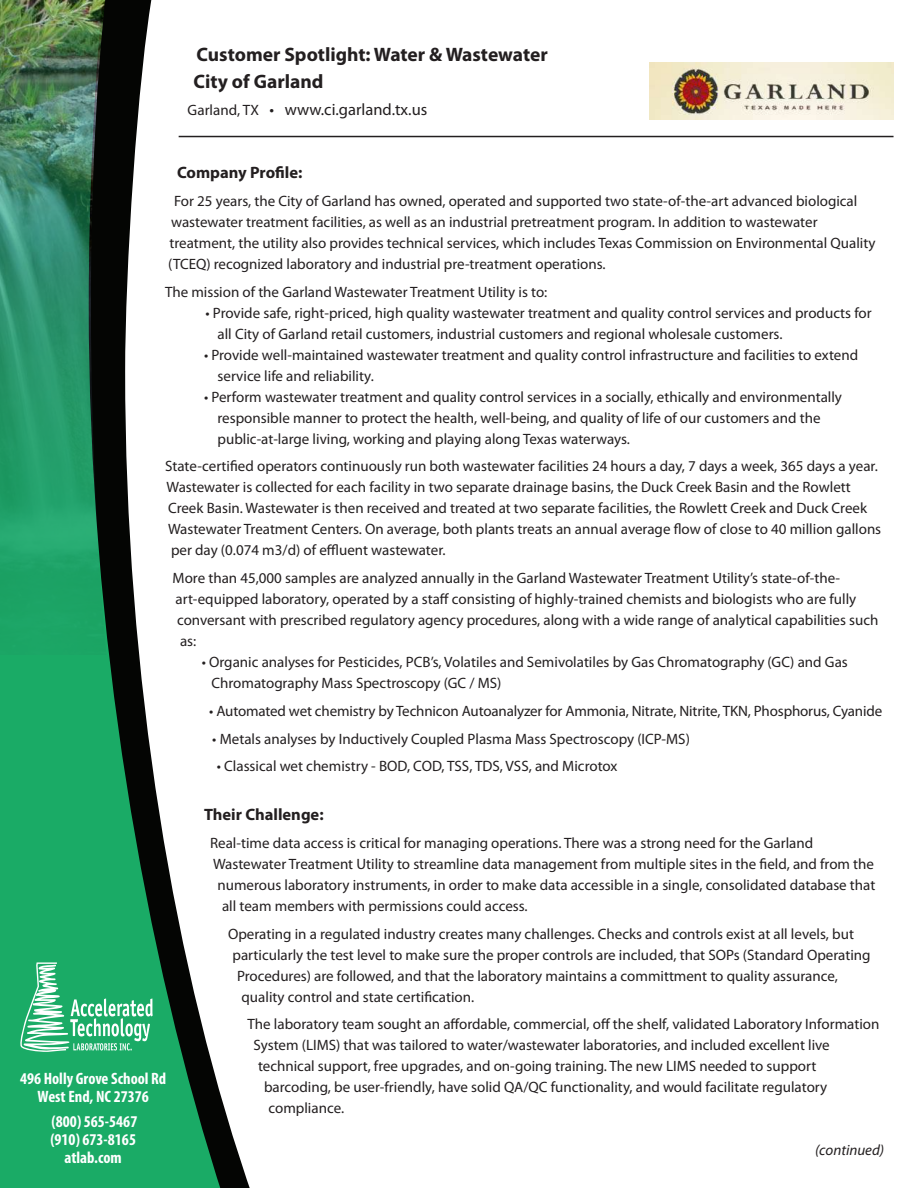
<style>
.page{position:relative;width:918px;height:1188px;background:#fff}
.page>*{position:absolute;margin:0;border:0;box-sizing:border-box;transform-origin:0 0}
.t1{font:700 19.5px/27px "Myriad Pro";color:#231f20}
.t2{font:700 condensed 16.5px/18px "Myriad Pro";color:#fff;text-align:center}
.t3{font:16.5px "Myriad Pro";color:#231f20}
.t4{font:700 16.5px "Myriad Pro";color:#231f20}
.t5{font:15px/21px "Myriad Pro";color:#231f20}
.t6{font:italic 15px "Myriad Pro";color:#231f20}
.s1{font-size:15px}
</style>
<div class="page">
<hr style="left:179px;top:136px;width:715px;height:1px;background:#231f20">
<img style="left:649px;top:63px;width:245px;height:57px">
<svg style="left:0;top:135px;width:224px;height:1053px;fill:#1aab66"></svg>
<svg style="left:20px;top:962px;width:133px;height:90px;background:#50be8a"></svg>
<img style="left:0;top:0;width:217px;height:654px">
<h1 class="t1" style="left:194px;top:41px;width:356px">Customer Spotlight: Water &amp; Wastewater<br>City of Garland</h1>
<p class="t3" style="left:188px;top:100px;width:241px"><span class="s1">Garland, TX</span> • www.ci.garland.tx.us</p>
<p class="t4" style="left:177px;top:162px;width:127px">Company Profile:</p>
<p class="t5" style="left:168px;top:190px;width:709px;text-indent:6px">For 25 years, the City of Garland has owned, operated and supported two state-of-the-art advanced biological wastewater treatment facilities, as well as an industrial pretreatment program. In addition to wastewater treatment, the utility also provides technical services, which includes Texas Commission on Environmental Quality (TCEQ) recognized laboratory and industrial pre-treatment operations.</p>
<p class="t5" style="left:165px;top:281px;width:384px">The mission of the Garland Wastewater Treatment Utility is to:</p>
<p class="t5" style="left:218px;top:302px;width:656px;text-indent:-12px">• Provide safe, right-priced, high quality wastewater treatment and quality control services and products for all City of Garland retail customers, industrial customers and regional wholesale customers.</p>
<p class="t5" style="left:218px;top:344px;width:642px;text-indent:-14px">• Provide well-maintained wastewater treatment and quality control infrastructure and facilities to extend service life and reliability.</p>
<p class="t5" style="left:218px;top:386px;width:626px;text-indent:-14px">• Perform wastewater treatment and quality control services in a socially, ethically and environmentally responsible manner to protect the health, well-being, and quality of life of our customers and the public-at-large living, working and playing along Texas waterways.</p>
<p class="t5" style="left:165px;top:456px;width:714px">State-certified operators continuously run both wastewater facilities 24 hours a day, 7 days a week, 365 days a year.</p>
<p class="t5" style="left:167px;top:477px;width:686px">Wastewater is collected for each facility in two separate drainage basins, the Duck Creek Basin and the Rowlett</p>
<p class="t5" style="left:168px;top:498px;width:701px">Creek Basin. Wastewater is then received and treated at two separate facilities, the Rowlett Creek and Duck Creek</p>
<p class="t5" style="left:168px;top:519px;width:715px">Wastewater Treatment Centers. On average, both plants treats an annual average flow of close to 40 million gallons</p>
<p class="t5" style="left:171px;top:540px;width:276px">per day (0.074 m3/d) of effluent wastewater.</p>
<p class="t5" style="left:173px;top:567px;width:669px">More than 45,000 samples are analyzed annually in the Garland Wastewater Treatment Utility’s state-of-the-</p>
<p class="t5" style="left:176px;top:588px;width:682px">art-equipped laboratory, operated by a staff consisting of highly-trained chemists and biologists who are fully</p>
<p class="t5" style="left:177px;top:609px;width:703px">conversant with prescribed regulatory agency procedures, along with a wide range of analytical capabilities such</p>
<p class="t5" style="left:180px;top:630px;width:18px">as:</p>
<p class="t5" style="left:212px;top:651px;width:638px;text-indent:-10px">• Organic analyses for Pesticides, PCB’s, Volatiles and Semivolatiles by Gas Chromatography (GC) and Gas<br>Chromatography Mass Spectroscopy (GC / MS)</p>
<p class="t5" style="left:209px;top:700px;width:675px">• Automated wet chemistry by Technicon Autoanalyzer for Ammonia, Nitrate, Nitrite, TKN, Phosphorus, Cyanide</p>
<p class="t5" style="left:212px;top:728px;width:479px">• Metals analyses by Inductively Coupled Plasma Mass Spectroscopy (ICP-MS)</p>
<p class="t5" style="left:217px;top:756px;width:402px">• Classical wet chemistry - BOD, COD, TSS, TDS, VSS, and Microtox</p>
<p class="t4" style="left:204px;top:804px;width:121px">Their Challenge:</p>
<p class="t5" style="left:210px;top:832px;width:605px">Real-time data access is critical for managing operations. There was a strong need for the Garland</p>
<p class="t5" style="left:213px;top:853px;width:663px">Wastewater Treatment Utility to streamline data management from multiple sites in the field, and from the</p>
<p class="t5" style="left:218px;top:874px;width:659px">numerous laboratory instruments, in order to make data accessible in a single, consolidated database that</p>
<p class="t5" style="left:222px;top:895px;width:307px">all team members with permissions could access.</p>
<p class="t5" style="left:228px;top:923px;width:627px">Operating in a regulated industry creates many challenges. Checks and controls exist at all levels, but</p>
<p class="t5" style="left:233px;top:944px;width:640px">particularly the test level to make sure the proper controls are included, that SOPs (Standard Operating</p>
<p class="t5" style="left:237px;top:965px;width:602px">Procedures) are followed, and that the laboratory maintains a committment to quality assurance,</p>
<p class="t5" style="left:242px;top:986px;width:234px">quality control and state certification.</p>
<p class="t5" style="left:248px;top:1014px;width:633px">The laboratory team sought an affordable, commercial, off the shelf, validated Laboratory Information</p>
<p class="t5" style="left:254px;top:1035px;width:578px">System (LIMS) that was tailored to water/wastewater laboratories, and included excellent live</p>
<p class="t5" style="left:258px;top:1056px;width:560px">technical support, free upgrades, and on-going training. The new LIMS needed to support</p>
<p class="t5" style="left:264px;top:1077px;width:565px">barcoding, be user-friendly, have solid QA/QC functionality, and would facilitate regulatory</p>
<p class="t5" style="left:269px;top:1098px;width:77px">compliance.</p>
<p class="t6" style="left:815px;top:1141px;width:71px">(continued)</p>
<p class="t2" style="left:20px;top:1069px;width:148px">496 Holly Grove School Rd<br>West End, NC 27376</p>
<p class="t2" style="left:50px;top:1112px;width:89px">(800) 565-5467 (910) 673-8165 atlab.com</p>
</div>
